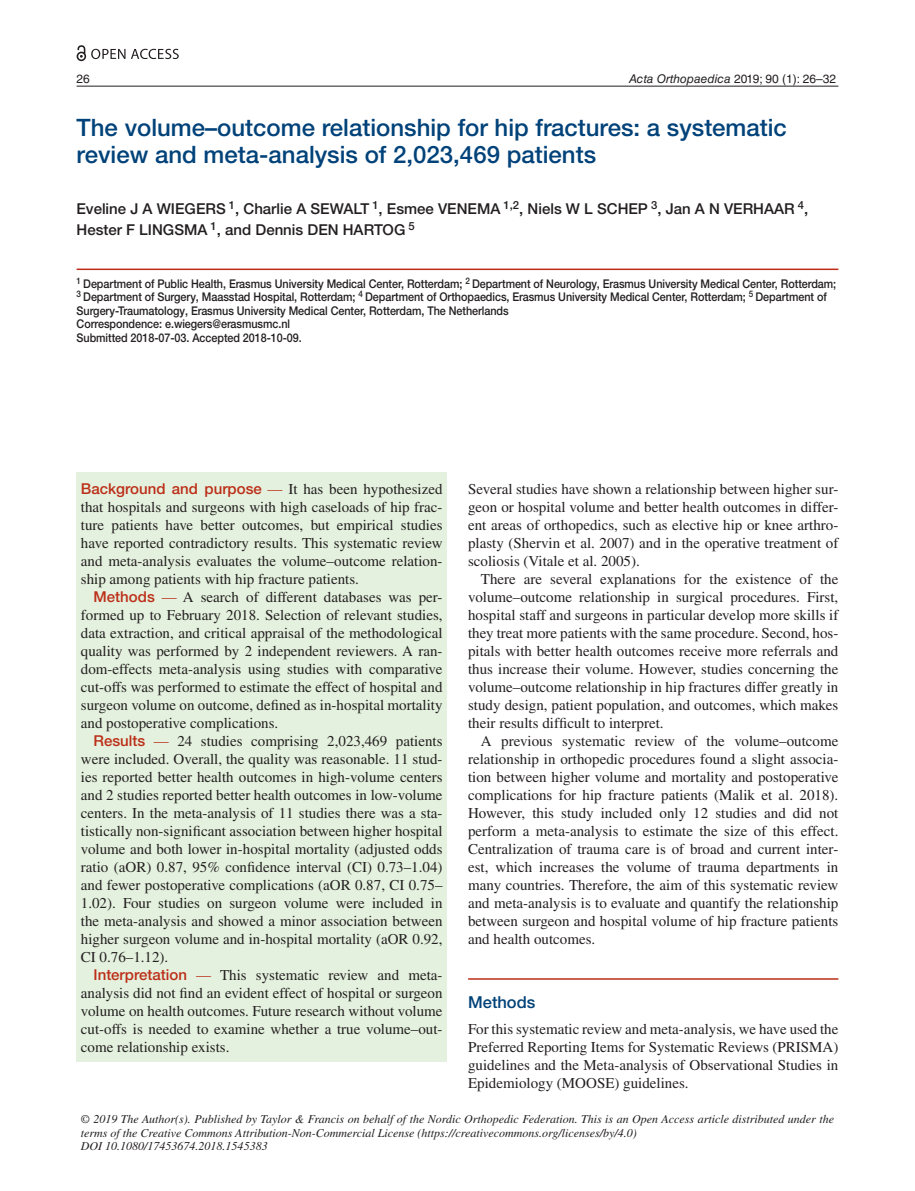
<style>
.page{position:relative;width:915px;height:1191px;background:#fff}
.page>*{position:absolute;margin:0;border:0;box-sizing:border-box;transform-origin:0 0}
.t1{font:500 24px/27px "Helvetica Neue LTW1 G";color:#004279}
.t2{font:500 16.5px "Helvetica Neue LTW1 G";color:#004279}
.t3{font:15px/18px "Times LT Std";color:#231f20;text-align:justify}
.t4{font:500 15px/21px "Helvetica Neue LTW1 G";color:#231f20}
.t5{font:500 12px/13.5px "Helvetica Neue LTW1 G";letter-spacing:-.005em;color:#231f20;scale:.9 1}
.t6{font:italic 12px/13.5px "Times LT Std";color:#231f20}
.t7{font:italic 12px "Helvetica LT Std";color:#231f20}
.t8{font:12px "Helvetica LT Std";color:#231f20}
.s1{font-style:normal}
.s2{font-family:"Helvetica Neue LTW1 G";font-weight:500;color:#bc2e18}
.s3{color:#bc2e18}
</style>
<div class="page">
<hr style="left:77px;top:86px;width:761px;height:1px;background:#231f20">
<div style="left:77px;top:472px;width:369px;height:590px;background:#e4f1de"></div>
<hr style="left:77px;top:268px;width:761px;height:2px;background:#bc2e18">
<hr style="left:468px;top:978px;width:370px;height:1px;background:#bc2e18">
<svg style="left:77px;top:45px;width:48px;height:16px"></svg>
<svg style="left:131px;top:49px;width:48px;height:10px"></svg>
<p class="t8" style="left:77px;top:72px;width:15px">26</p>
<p class="t7" style="left:629px;top:72px;width:208px">Acta Orthopaedica <span class="s1">2019; 90 (1): 26–32</span></p>
<h1 class="t1" style="left:77px;top:114px;width:711px">The volume–outcome relationship for hip fractures: a systematic review and meta-analysis of 2,023,469 patients</h1>
<p class="t4" style="left:77px;top:198px;width:733px">Eveline J A WIEGERS <sup>1</sup>, Charlie A SEWALT <sup>1</sup>, Esmee VENEMA <sup>1,2</sup>, Niels W L SCHEP <sup>3</sup>, Jan A N VERHAAR <sup>4</sup>,<br>Hester F LINGSMA <sup>1</sup>, and Dennis DEN HARTOG <sup>5</sup></p>
<p class="t5" style="left:77px;top:277px;width:845px"><sup>1</sup> Department of Public Health, Erasmus University Medical Center, Rotterdam; <sup>2</sup> Department of Neurology, Erasmus University Medical Center, Rotterdam; <sup>3</sup> Department of Surgery, Maasstad Hospital, Rotterdam; <sup>4</sup> Department of Orthopaedics, Erasmus University Medical Center, Rotterdam; <sup>5</sup> Department of Surgery-Traumatology, Erasmus University Medical Center, Rotterdam, The Netherlands<br>Correspondence: e.wiegers@erasmusmc.nl<br>Submitted 2018-07-03. Accepted 2018-10-09.</p>
<p class="t3" style="left:81px;top:479px;width:363px"><span class="s2">Background and purpose</span> <span class="s3">—</span> It has been hypothesized that hospitals and surgeons with high caseloads of hip frac&shy;ture patients have better outcomes, but empirical studies have reported contradictory results. This systematic review and meta-analysis evaluates the volume–outcome relation&shy;ship among patients with hip fracture patients.</p>
<p class="t3" style="left:81px;top:587px;width:363px;text-indent:13px"><span class="s2">Methods</span> <span class="s3">—</span> A search of different databases was per&shy;formed up to February 2018. Selection of relevant studies, data extraction, and critical appraisal of the methodological quality was performed by 2 independent reviewers. A ran&shy;dom-effects meta-analysis using studies with comparative cut-offs was performed to estimate the effect of hospital and surgeon volume on outcome, defined as in-hospital mortality and postoperative complications.</p>
<p class="t3" style="left:81px;top:731px;width:363px;text-indent:13px"><span class="s2">Results</span> <span class="s3">—</span> 24 studies comprising 2,023,469 patients were included. Overall, the quality was reasonable. 11 stud&shy;ies reported better health outcomes in high-volume centers and 2 studies reported better health outcomes in low-volume centers. In the meta-analysis of 11 studies there was a sta&shy;tistically non-significant association between higher hospital volume and both lower in-hospital mortality (adjusted odds ratio (aOR) 0.87, 95% confidence interval (CI) 0.73–1.04) and fewer postoperative complications (aOR 0.87, CI 0.75– 1.02). Four studies on surgeon volume were included in the meta-analysis and showed a minor association between higher surgeon volume and in-hospital mortality (aOR 0.92, CI 0.76–1.12).</p>
<p class="t3" style="left:81px;top:965px;width:363px;text-indent:13px"><span class="s2">Interpretation</span> <span class="s3">—</span> This systematic review and meta&shy;analysis did not find an evident effect of hospital or surgeon volume on health outcomes. Future research without volume cut-offs is needed to examine whether a true volume–out&shy;come relationship exists.</p>
<p class="t3" style="left:468px;top:479px;width:371px">Several studies have shown a relationship between higher sur&shy;geon or hospital volume and better health outcomes in differ&shy;ent areas of orthopedics, such as elective hip or knee arthro&shy;plasty (Shervin et al. 2007) and in the operative treatment of scoliosis (Vitale et al. 2005).</p>
<p class="t3" style="left:468px;top:569px;width:371px;text-indent:13px">There are several explanations for the existence of the volume–outcome relationship in surgical procedures. First, hospital staff and surgeons in particular develop more skills if they treat more patients with the same procedure. Second, hos&shy;pitals with better health outcomes receive more referrals and thus increase their volume. However, studies concerning the volume–outcome relationship in hip fractures differ greatly in study design, patient population, and outcomes, which makes their results difficult to interpret.</p>
<p class="t3" style="left:468px;top:731px;width:371px;text-indent:13px">A previous systematic review of the volume–outcome relationship in orthopedic procedures found a slight associa&shy;tion between higher volume and mortality and postoperative complications for hip fracture patients (Malik et al. 2018).<br>However, this study included only 12 studies and did not perform a meta-analysis to estimate the size of this effect.<br>Centralization of trauma care is of broad and current inter&shy;est, which increases the volume of trauma departments in many countries. Therefore, the aim of this systematic review and meta-analysis is to evaluate and quantify the relationship between surgeon and hospital volume of hip fracture patients and health outcomes.</p>
<p class="t2" style="left:468px;top:992px;width:69px">Methods</p>
<p class="t3" style="left:468px;top:1019px;width:371px">For this systematic review and meta-analysis, we have used the Preferred Reporting Items for Systematic Reviews (PRISMA) guidelines and the Meta-analysis of Observational Studies in Epidemiology (MOOSE) guidelines.</p>
<p class="t6" style="left:81px;top:1112px;width:754px">© 2019 The Author(s). Published by Taylor &amp; Francis on behalf of the Nordic Orthopedic Federation. This is an Open Access article distributed under the terms of the Creative Commons Attribution-Non-Commercial License (https://creativecommons.org/licenses/by/4.0)<br>DOI 10.1080/17453674.2018.1545383</p>
</div>
